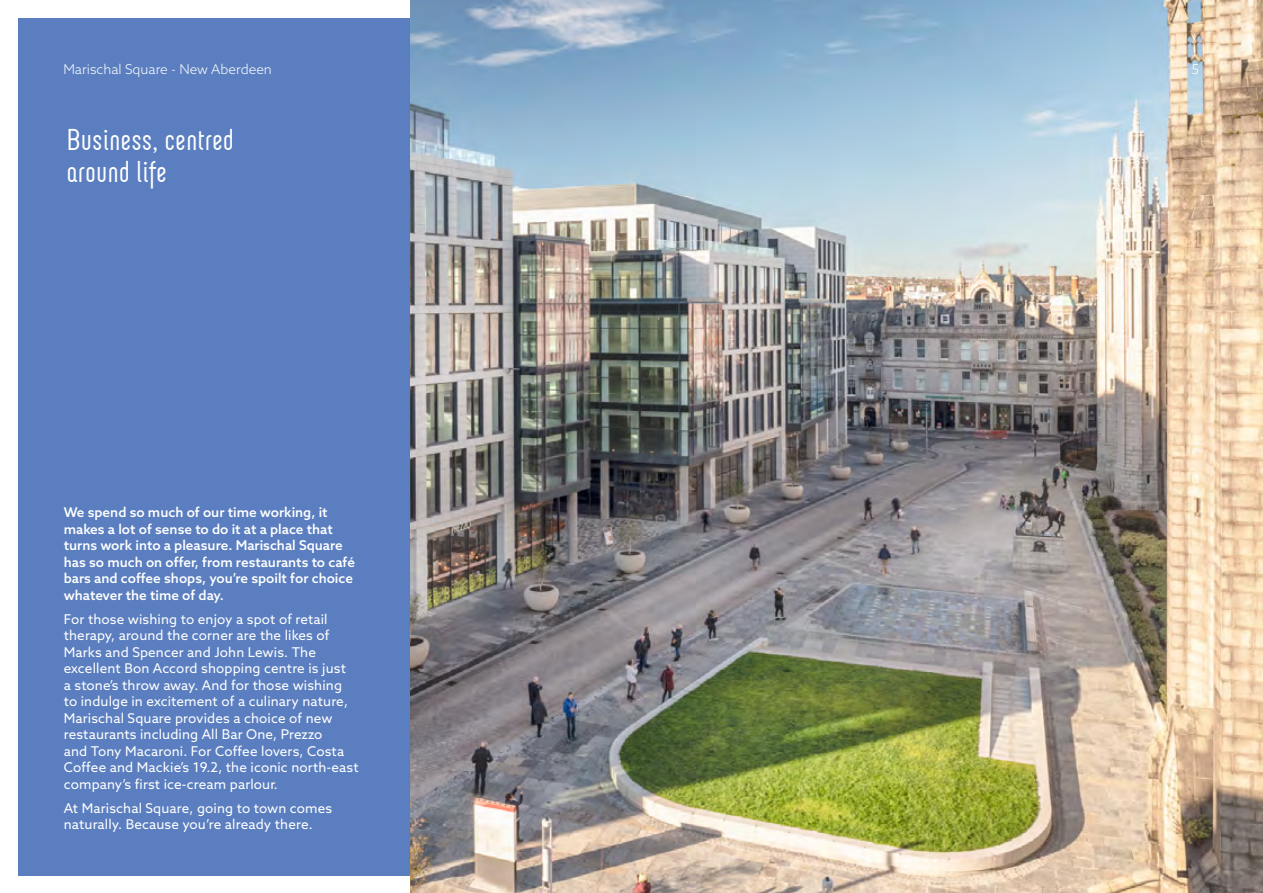
<style>
.page{position:relative;width:1263px;height:893px;background:#fff}
.page>*{position:absolute;margin:0;border:0;box-sizing:border-box;transform-origin:0 0}
.t1{font:30px/31.5px "Neubau Grotesque W01";color:#fff}
.t2{font:13.5px/16.5px "Azo Sans";letter-spacing:.01em;color:#fff}
.t3{font:500 13.5px/16.5px "Azo Sans";color:#fff}
.t4{font:300 13.5px "Azo Sans";color:#fff}
</style>
<div class="page">
<div style="left:18px;top:18px;width:665px;height:857px;background:#5a7ebf"></div>
<img style="left:410px;top:0;width:853px;height:893px">
<p class="t4" style="left:63px;top:61px;width:210px">Marischal Square - New Aberdeen</p>
<p class="t4" style="left:1192px;top:61px;width:9px">5</p>
<h1 class="t1" style="left:66px;top:124px;width:169px">Business, centred around life</h1>
<p class="t3" style="left:64px;top:504px;width:293px">We spend so much of our time working, it makes a lot of sense to do it at a place that turns work into a pleasure. Marischal Square has so much on offer, from restaurants to café bars and coffee shops, you’re spoilt for choice whatever the time of day.</p>
<p class="t2" style="left:64px;top:610px;width:296px">For those wishing to enjoy a spot of retail therapy, around the corner are the likes of Marks and Spencer and John Lewis. The excellent Bon Accord shopping centre is just<br>a stone’s throw away. And for those wishing to indulge in excitement of a culinary nature, Marischal Square provides a choice of new restaurants including All Bar One, Prezzo<br>and Tony Macaroni. For Coffee lovers, Costa Coffee and Mackie’s 19.2, the iconic north-east company’s first ice-cream parlour.</p>
<p class="t2" style="left:64px;top:799px;width:270px">At Marischal Square, going to town comes naturally. Because you’re already there.</p>
</div>
